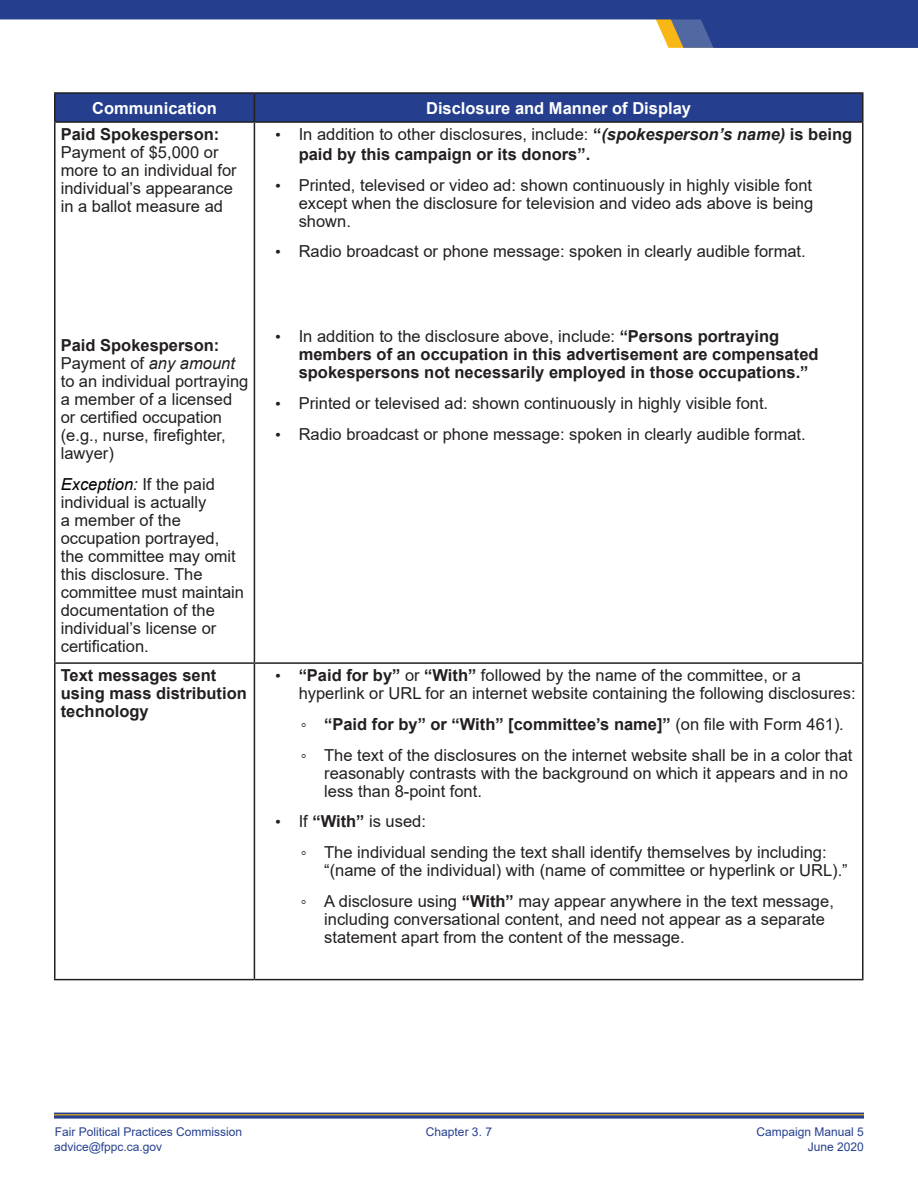
<style>
.page{position:relative;width:918px;height:1188px;background:#fff}
.page>*{position:absolute;margin:0;border:0;box-sizing:border-box;transform-origin:0 0}
.Example___Quick_Tip{font:16.5px/18px "Arial";color:#231f20}
.Example___Quick_Tip-2{font:700 16.5px/18px "Arial";color:#231f20}
.Table_Title{font:700 16.5px "Arial";color:#fff}
.t1{font:12px/15px "Arial";color:#253f8e}
.s1{font-weight:700}
.s2{font-family:"Courier New";font-weight:400}
.s3{font-weight:400}
.s4{font-style:italic}
.s5{font-family:"Courier New"}
.s6{font-style:italic;color:#000}
.s7{font-weight:400;font-style:italic}
</style>
<div class="page">
<svg style="left:54px;top:1113px;width:810px;height:6px;background:#47588e"></svg>
<hr style="left:54px;top:1114px;width:810px;height:1px;background:#f9b716">
<svg style="left:0;top:0;width:918px;height:48px;fill:#253f8e"></svg>
<hr style="left:54px;top:92px;width:200px;height:2px;background:#231f20">
<hr style="left:54px;top:94px;width:2px;height:27px;background:#231f20">
<hr style="left:254px;top:92px;width:610px;height:2px;background:#231f20">
<div style="left:55px;top:93px;width:808px;height:28px;background:#253f8e"></div>
<hr style="left:862px;top:94px;width:2px;height:27px;background:#231f20">
<hr style="left:54px;top:121px;width:200px;height:2px;background:#231f20">
<hr style="left:54px;top:123px;width:2px;height:539px;background:#231f20">
<hr style="left:254px;top:121px;width:610px;height:2px;background:#231f20">
<hr style="left:254px;top:123px;width:1px;height:539px;background:#231f20">
<hr style="left:862px;top:123px;width:2px;height:539px;background:#231f20">
<hr style="left:54px;top:662px;width:200px;height:2px;background:#231f20">
<hr style="left:54px;top:664px;width:2px;height:315px;background:#231f20">
<hr style="left:254px;top:662px;width:610px;height:2px;background:#231f20">
<hr style="left:254px;top:664px;width:1px;height:315px;background:#231f20">
<hr style="left:862px;top:664px;width:2px;height:315px;background:#231f20">
<hr style="left:54px;top:979px;width:200px;height:1px;background:#231f20">
<hr style="left:254px;top:979px;width:610px;height:1px;background:#231f20">
<p class="Table_Title" style="left:92px;top:96px;width:126px">Communication</p>
<p class="Table_Title" style="left:426px;top:96px;width:266px">Disclosure and Manner of Display</p>
<p class="Example___Quick_Tip" style="left:61px;top:125px;width:178px"><span class="s1">Paid Spokesperson:<br></span>Payment of $5,000 or more to an individual for individual’s appearance in a ballot measure ad</p>
<p class="Example___Quick_Tip-2" style="left:299px;top:125px;width:555px;line-height:19.8px;text-indent:-26px"><span class="s2">•</span> <span class="s3">In addition to other disclosures, include:</span> “<span class="s4">(spokesperson’s name)</span> is being paid by this campaign or its donors”.</p>
<p class="Example___Quick_Tip" style="left:299px;top:176px;width:516px;text-align:justify;text-indent:-26px"><span class="s5">•</span> Printed, televised or video ad: shown continuously in highly visible font except when the disclosure for television and video ads above is being shown.</p>
<p class="Example___Quick_Tip" style="left:273px;top:242px;width:534px"><span class="s5">•</span> Radio broadcast or phone message: spoken in clearly audible format.</p>
<p class="Example___Quick_Tip" style="left:61px;top:336px;width:189px"><span class="s1">Paid Spokesperson:<br></span>Payment of <span class="s4">any amount </span>to an individual portraying a member of a licensed or certified occupation (e.g., nurse, firefighter, lawyer)</p>
<p class="Example___Quick_Tip" style="left:61px;top:475px;width:185px"><span class="s6">Exception:</span> If the paid individual is actually<br>a member of the occupation portrayed, the committee may omit this disclosure. The committee must maintain documentation of the individual’s license or certification.</p>
<p class="Example___Quick_Tip-2" style="left:299px;top:328px;width:521px;text-indent:-26px"><span class="s2">•</span> <span class="s3">In addition to the disclosure above, include:</span> “Persons portraying members of an occupation in this advertisement are compensated spokespersons not necessarily employed in those occupations.”</p>
<p class="Example___Quick_Tip" style="left:273px;top:394px;width:497px"><span class="s5">•</span> Printed or televised ad: shown continuously in highly visible font.</p>
<p class="Example___Quick_Tip" style="left:273px;top:425px;width:534px"><span class="s5">•</span> Radio broadcast or phone message: spoken in clearly audible format.</p>
<p class="Example___Quick_Tip-2" style="left:61px;top:667px;width:188px">Text messages sent using mass distribution technology</p>
<p class="Example___Quick_Tip" style="left:299px;top:666px;width:558px;text-indent:-26px"><span class="s5">•</span> <span class="s1">“Paid for by”</span> or <span class="s1">“With”</span> followed by the name of the committee, or a hyperlink or URL for an internet website containing the following disclosures:</p>
<p class="Example___Quick_Tip-2" style="left:299px;top:715px;width:547px"><span class="s2">◦</span> “Paid for by” or “With” [committee’s name]” <span class="s3">(on file with Form 461)</span><span class="s7">.</span></p>
<p class="Example___Quick_Tip" style="left:324px;top:746px;width:530px;text-indent:-26px"><span class="s5">◦</span> The text of the disclosures on the internet website shall be in a color that reasonably contrasts with the background on which it appears and in no less than 8-point font.</p>
<p class="Example___Quick_Tip" style="left:273px;top:812px;width:154px"><span class="s5">•</span> If <span class="s1">“With”</span> is used:</p>
<p class="Example___Quick_Tip" style="left:324px;top:843px;width:525px;text-indent:-26px"><span class="s5">◦</span> The individual sending the text shall identify themselves by including: “(name of the individual) with (name of committee or hyperlink or URL).”</p>
<p class="Example___Quick_Tip" style="left:324px;top:892px;width:511px;text-indent:-26px"><span class="s5">◦</span> A disclosure using <span class="s1">“With”</span> may appear anywhere in the text message, including conversational content, and need not appear as a separate statement apart from the content of the message.</p>
<p class="t1" style="left:54px;top:1124px;width:190px">Fair Political Practices Commission advice@fppc.ca.gov</p>
<p class="t1" style="left:426px;top:1124px;width:68px">Chapter 3. 7</p>
<p class="t1" style="left:757px;top:1124px;width:109px;text-align:right">Campaign Manual 5<br>June 2020</p>
</div>
